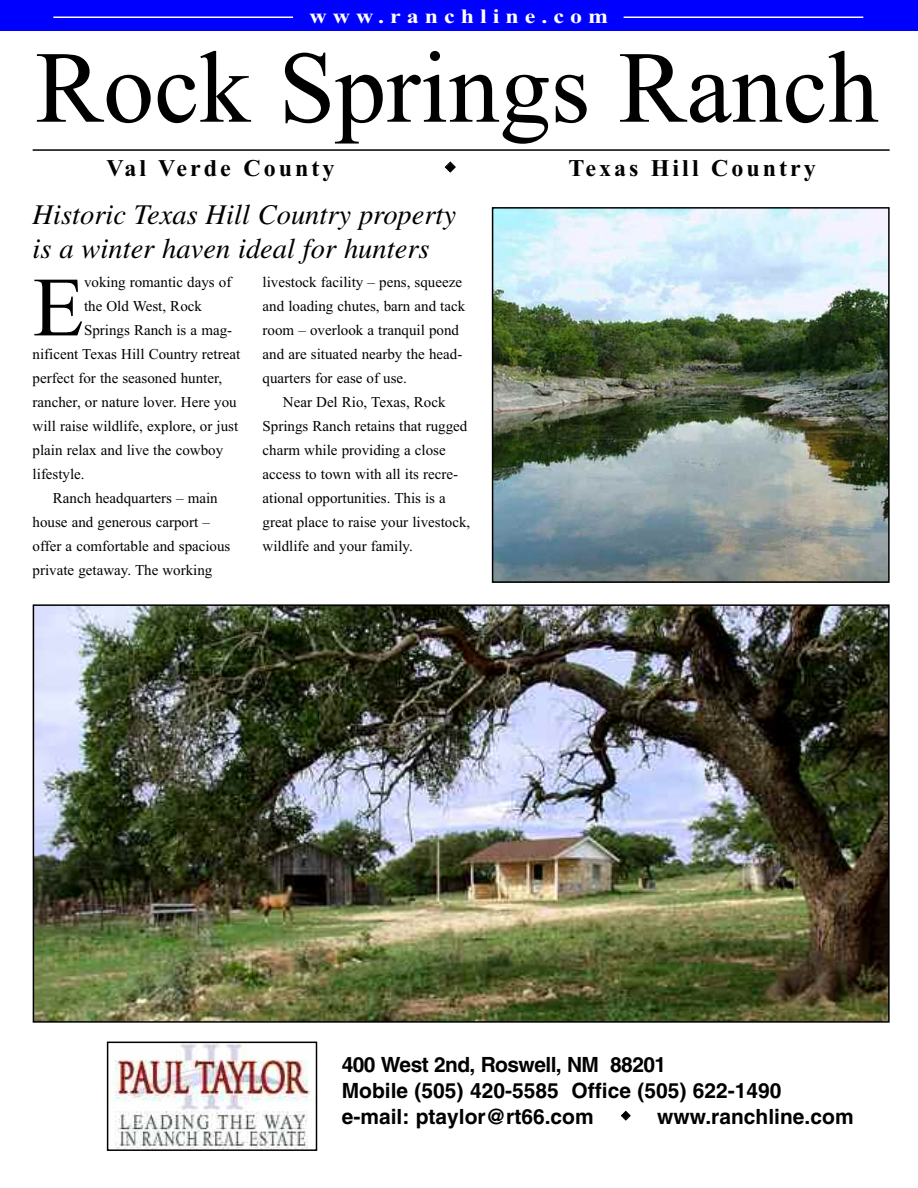
<style>
.page{position:relative;width:918px;height:1188px;background:#fff}
.page>*{position:absolute;margin:0;border:0;box-sizing:border-box;transform-origin:0 0}
.t1{font:102px "Times New Roman";color:#000}
.t2{font:84.15px "Times New Roman";color:#000}
.t3{font:italic 28.5px/34.2px "Times";color:#000}
.t4{font:700 24px "Times New Roman";letter-spacing:.125em;color:#000}
.t5{font:700 21px/25.7px "Helvetica";color:#000}
.t6{font:700 20.4px "Times New Roman";letter-spacing:.25em;color:#fff;scale:1.18 1}
.t7{font:15px/24px "Times New Roman";color:#000}
</style>
<div class="page">
<div style="left:0;top:0;width:918px;height:31px;background:#00f"></div>
<hr style="left:53px;top:17px;width:240px;height:1px;background:#fff">
<hr style="left:624px;top:17px;width:239px;height:1px;background:#fff">
<hr style="left:33px;top:149px;width:857px;height:2px;background:#000">
<img style="left:111px;top:1045px;width:199px;height:103px">
<div style="left:107px;top:1042px;width:210px;height:109px;border:2px solid #000"></div>
<img style="left:36px;top:607px;width:851px;height:413px">
<div style="left:33px;top:604px;width:857px;height:419px;border:2px solid #000"></div>
<img style="left:495px;top:210px;width:392px;height:370px">
<div style="left:492px;top:207px;width:398px;height:376px;border:2px solid #000"></div>
<h3 class="t6" style="left:310px;top:4px;width:255px">www.ranchline.com</h3>
<h1 class="t1" style="left:35px;top:27px;width:845px">Rock Springs Ranch</h1>
<h3 class="t4" style="left:106px;top:154px;width:230px">Val Verde County</h3>
<h3 class="t4" style="left:569px;top:154px;width:249px">Texas Hill Country</h3>
<h3 class="t3" style="left:33px;top:200px;width:425px">Historic Texas Hill Country property is a winter haven ideal for hunters</h3>
<h2 class="t2" style="left:33px;top:257px;width:53px">E</h2>
<p class="t7" style="left:84px;top:270px;width:149px">voking romantic days of</p>
<p class="t7" style="left:84px;top:294px;width:119px">the Old West, Rock</p>
<p class="t7" style="left:84px;top:318px;width:150px">Springs Ranch is a mag-</p>
<p class="t7" style="left:33px;top:342px;width:209px">nificent Texas Hill Country retreat</p>
<p class="t7" style="left:33px;top:366px;width:191px">perfect for the seasoned hunter,</p>
<p class="t7" style="left:33px;top:390px;width:206px">rancher, or nature lover. Here you</p>
<p class="t7" style="left:33px;top:414px;width:207px">will raise wildlife, explore, or just</p>
<p class="t7" style="left:33px;top:438px;width:192px">plain relax and live the cowboy</p>
<p class="t7" style="left:33px;top:462px;width:54px">lifestyle.</p>
<p class="t7" style="left:53px;top:486px;width:166px">Ranch headquarters – main</p>
<p class="t7" style="left:33px;top:510px;width:179px">house and generous carport –</p>
<p class="t7" style="left:33px;top:534px;width:199px">offer a comfortable and spacious</p>
<p class="t7" style="left:33px;top:558px;width:181px">private getaway. The working</p>
<p class="t7" style="left:263px;top:270px;width:204px">livestock facility – pens, squeeze and loading chutes, barn and tack room – overlook a tranquil pond and are situated nearby the head&shy;quarters for ease of use.</p>
<p class="t7" style="left:263px;top:390px;width:209px;text-indent:20px">Near Del Rio, Texas, Rock<br>Springs Ranch retains that rugged charm while providing a close access to town with all its recre&shy;ational opportunities. This is a great place to raise your livestock, wildlife and your family.</p>
<h3 class="t5" style="left:342px;top:1054px;width:441px">400 West 2nd, Roswell, NM 88201<br>Mobile (505) 420-5585 Office (505) 622-1490 e-mail: ptaylor@rt66.com</h3>
<h3 class="t5" style="left:657px;top:1105px;width:198px">www.ranchline.com</h3>
</div>
